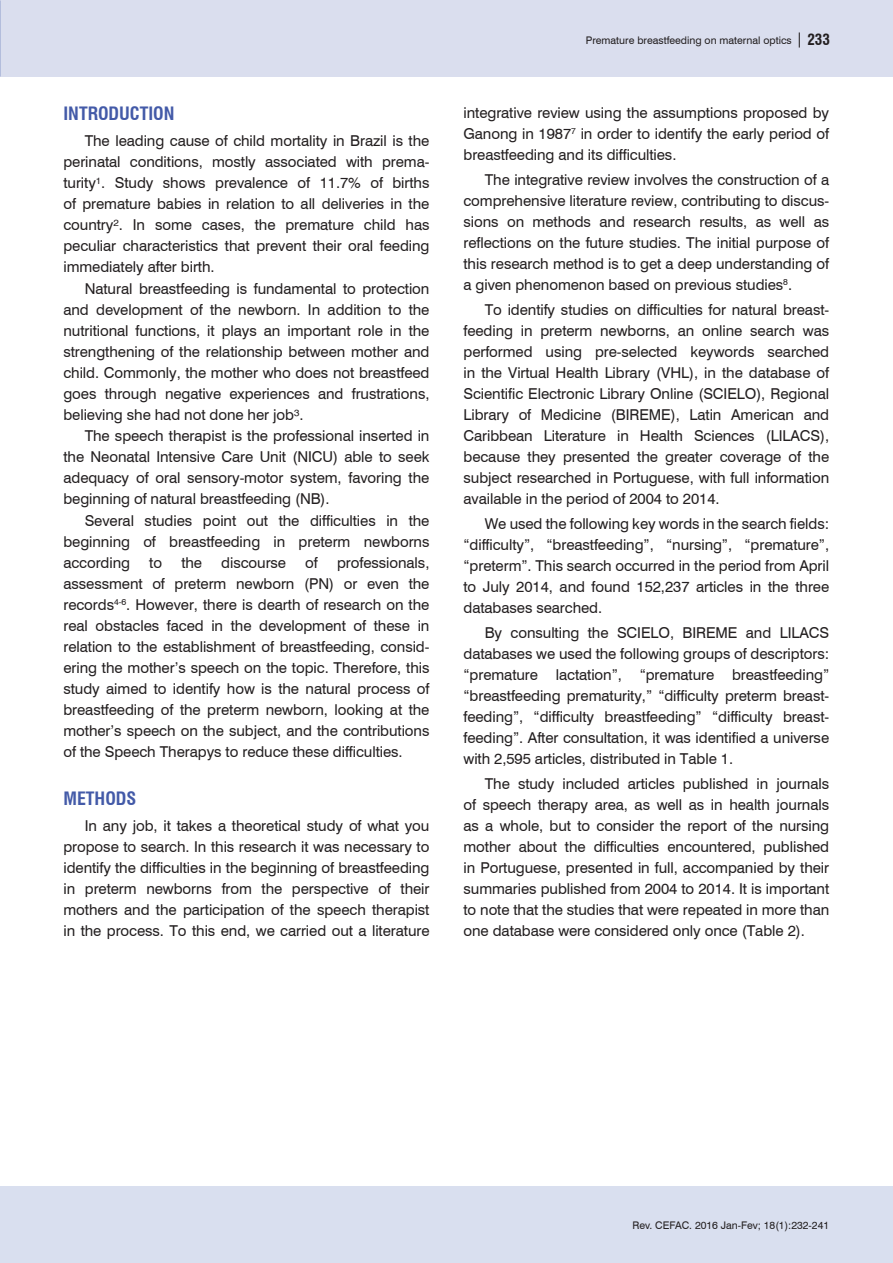
<style>
.page{position:relative;width:893px;height:1263px;background:#fff}
.page>*{position:absolute;margin:0;border:0;box-sizing:border-box;transform-origin:0 0}
.Nivel_1{font:700 condensed 18px "Swiss 721 BT";color:#435aa8}
.Corpo_do_texto_INGL{font:15px/21px "Swiss 721 BT";letter-spacing:-.005em;color:#231f20;text-align:justify}
.Cabeço_título_direi{font:10.5px "Swiss 721 BT";color:#231f20}
.Legenda_b_direito-i{font:10.5px "Swiss 721 BT";color:#231f20}
.s1{font-size:15px}
.s2{font-weight:700;font-stretch:condensed;font-size:15px}
</style>
<div class="page">
<div style="left:0;top:0;width:893px;height:77px;background:#dadeee"></div>
<div style="left:0;top:1186px;width:893px;height:77px;background:#d9dfef"></div>
<p class="Nivel_1" style="left:63px;top:103px;width:113px">INTRODUCTION</p>
<p class="Corpo_do_texto_INGL" style="left:63px;top:129px;width:368px;text-indent:21px">The leading cause of child mortality in Brazil is the perinatal conditions, mostly associated with prema&shy;turity¹. Study shows prevalence of 11.7% of births of premature babies in relation to all deliveries in the country². In some cases, the premature child has peculiar characteristics that prevent their oral feeding immediately after birth.</p>
<p class="Corpo_do_texto_INGL" style="left:63px;top:277px;width:368px;text-indent:21px">Natural breastfeeding is fundamental to protection and development of the newborn. In addition to the nutritional functions, it plays an important role in the strengthening of the relationship between mother and child. Commonly, the mother who does not breastfeed goes through negative experiences and frustrations, believing she had not done her job³.</p>
<p class="Corpo_do_texto_INGL" style="left:63px;top:425px;width:368px;text-indent:21px">The speech therapist is the professional inserted in the Neonatal Intensive Care Unit (NICU) able to seek adequacy of oral sensory-motor system, favoring the beginning of natural breastfeeding (NB).</p>
<p class="Corpo_do_texto_INGL" style="left:63px;top:509px;width:368px;text-indent:21px">Several studies point out the difficulties in the beginning of breastfeeding in preterm newborns according</p>
<p class="Corpo_do_texto_INGL" style="left:63px;top:551px;width:368px;text-indent:274px">professionals, assessment of preterm newborn (PN) or even the records<sup>4-6</sup>. However, there is dearth of research on the real obstacles faced in the development of these in relation to the establishment of breastfeeding, consid&shy;ering the mother’s speech on the topic. Therefore, this study aimed to identify how is the natural process of breastfeeding of the preterm newborn, looking at the mother’s speech on the subject, and the contributions of the Speech Therapys to reduce these difficulties.</p>
<p class="Nivel_1" style="left:63px;top:787px;width:74px">METHODS</p>
<p class="Corpo_do_texto_INGL" style="left:63px;top:814px;width:368px;text-indent:21px">In any job, it takes a theoretical study of what you propose to search. In this research it was necessary to identify the difficulties in the beginning of breastfeeding in preterm newborns from the perspective of their mothers and the participation of the speech therapist in the process. To this end, we carried out a literature</p>
<p class="Corpo_do_texto_INGL" style="left:149px;top:551px;width:14px">to</p>
<p class="Corpo_do_texto_INGL" style="left:181px;top:551px;width:22px">the</p>
<p class="Corpo_do_texto_INGL" style="left:221px;top:551px;width:66px">discourse</p>
<p class="Corpo_do_texto_INGL" style="left:305px;top:551px;width:14px">of</p>
<p class="Cabeço_título_direi" style="left:586px;top:33px;width:246px">Premature breastfeeding on maternal optics <span class="s1">|</span> <span class="s2">233</span></p>
<p class="Corpo_do_texto_INGL" style="left:463px;top:101px;width:367px">integrative review using the assumptions proposed by Ganong in 1987<sup>7</sup> in order to identify the early period of breastfeeding and its difficulties.</p>
<p class="Corpo_do_texto_INGL" style="left:463px;top:168px;width:367px;text-indent:21px">The integrative review involves the construction of a comprehensive literature review, contributing to discus&shy;sions on methods and research results, as well as reflections on the future studies. The initial purpose of this research method is to get a deep understanding of a given phenomenon based on previous studies<sup>8</sup>.</p>
<p class="Corpo_do_texto_INGL" style="left:463px;top:298px;width:367px;text-indent:21px">To identify studies on difficulties for natural breast&shy;feeding in preterm newborns, an online search was performed using pre-selected keywords searched in the Virtual Health Library (VHL), in the database of Scientific Electronic Library Online (SCIELO), Regional Library of Medicine (BIREME), Latin American and Caribbean Literature in Health Sciences (LILACS), because they presented the greater coverage of the subject researched in Portuguese, with full information available in the period of 2004 to 2014.</p>
<p class="Corpo_do_texto_INGL" style="left:463px;top:512px;width:367px;text-indent:21px">We used the following key words in the search fields: “difficulty”, “breastfeeding”, “nursing”, “premature”, “preterm”. This search occurred in the period from April to July 2014, and found 152,237 articles in the three databases searched.</p>
<p class="Corpo_do_texto_INGL" style="left:463px;top:621px;width:367px;text-indent:21px">By consulting the SCIELO, BIREME and LILACS databases we used the following groups of descriptors: “premature lactation”, “premature breastfeeding” “breastfeeding prematurity,” “difficulty preterm breast&shy;feeding”, “difficulty breastfeeding” “difficulty breast&shy;feeding”. After consultation, it was identified a universe with 2,595 articles, distributed in Table 1.</p>
<p class="Corpo_do_texto_INGL" style="left:463px;top:772px;width:367px;text-indent:21px">The study included articles published in journals of speech therapy area, as well as in health journals as a whole, but to consider the report of the nursing mother about the difficulties encountered, published in Portuguese, presented in full, accompanied by their summaries published from 2004 to 2014. It is important to note that the studies that were repeated in more than one database were considered only once (Table 2).</p>
<p class="Legenda_b_direito-i" style="left:632px;top:1218px;width:198px">Rev. CEFAC. 2016 Jan-Fev; 18(1):232-241</p>
</div>
